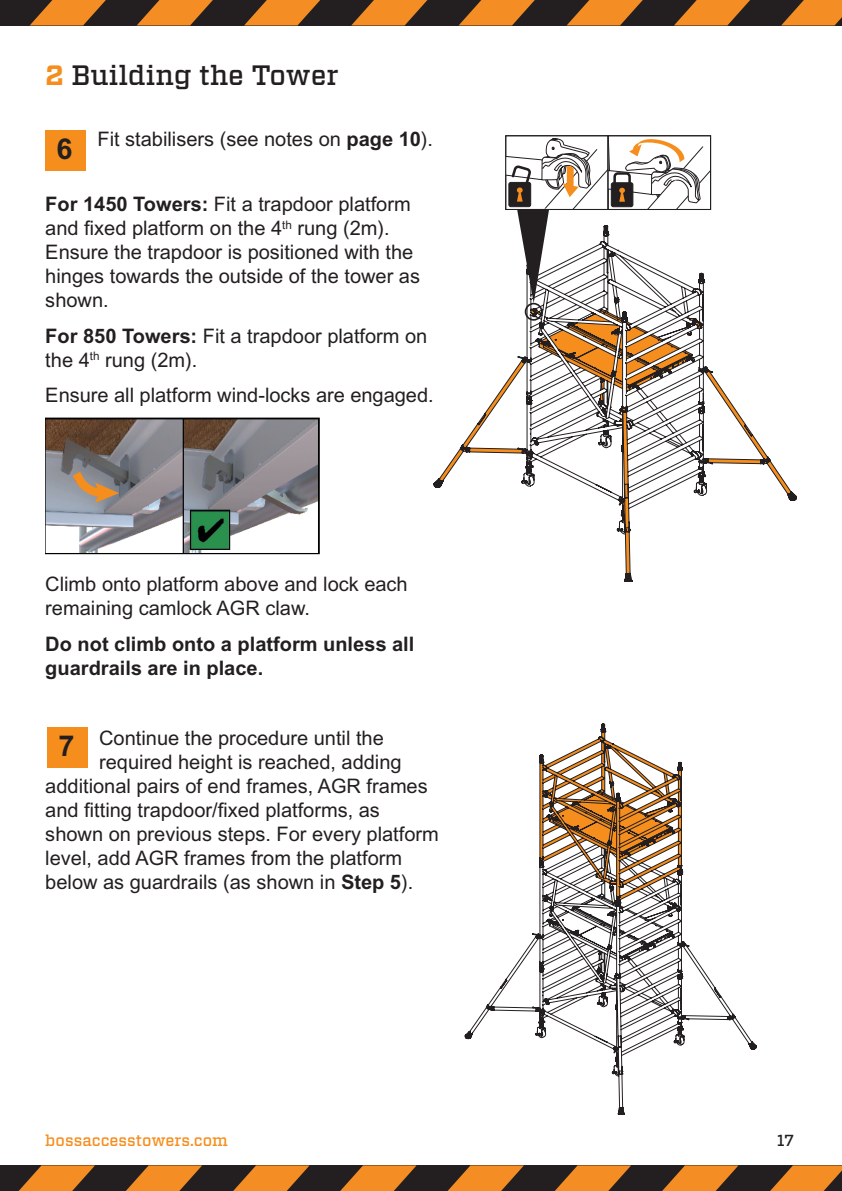
<style>
.page{position:relative;width:842px;height:1191px;background:#fff}
.page>*{position:absolute;margin:0;border:0;box-sizing:border-box;transform-origin:0 0}
.t1{font:700 28.8px "Arial MT Std";color:#231f20}
.t2{font:500 28px "Vitesse";color:#231f20}
.t3{font:20px/24px "Arial MT Std";color:#231f20}
.t4{font:700 20px/24px "Arial MT Std";color:#231f20}
.t5{font:500 16px "Vitesse";color:#f68e1e}
.t6{font:500 16px "Vitesse";color:#231f20}
.s1{font-weight:700;color:#f68e1e}
.s2{font-weight:700}
</style>
<div class="page">
<div style="left:0;top:0;width:842px;height:25px;background:#231f20"></div>
<svg style="left:30px;top:0;width:76px;height:25px"></svg>
<svg style="left:137px;top:0;width:76px;height:25px"></svg>
<svg style="left:244px;top:0;width:76px;height:25px"></svg>
<svg style="left:351px;top:0;width:77px;height:25px"></svg>
<svg style="left:459px;top:0;width:76px;height:25px"></svg>
<svg style="left:567px;top:0;width:76px;height:25px"></svg>
<svg style="left:674px;top:0;width:76px;height:25px"></svg>
<div style="left:0;top:1165px;width:842px;height:25px;background:#231f20"></div>
<svg style="left:127px;top:1165px;width:75px;height:25px"></svg>
<svg style="left:234px;top:1165px;width:75px;height:25px"></svg>
<svg style="left:341px;top:1165px;width:75px;height:25px"></svg>
<svg style="left:448px;top:1165px;width:76px;height:25px"></svg>
<svg style="left:555px;top:1165px;width:76px;height:25px"></svg>
<svg style="left:663px;top:1165px;width:75px;height:25px"></svg>
<img style="left:45px;top:417px;width:275px;height:138px">
<svg style="left:65px;top:462px;width:54px;height:41px;background:#998676"></svg>
<div style="left:45px;top:130px;width:41px;height:41px;background:#f68e1e"></div>
<svg style="left:434px;top:136px;width:362px;height:446px"></svg>
<div style="left:608px;top:135px;width:103px;height:75px;border:1px solid #231f20"></div>
<svg style="left:465px;top:723px;width:291px;height:391px"></svg>
<svg style="left:539px;top:724px;width:143px;height:179px"></svg>
<div style="left:47px;top:727px;width:41px;height:41px;background:#f68e1e"></div>
<svg style="left:0;top:1165px;width:95px;height:26px"></svg>
<svg style="left:781px;top:0;width:61px;height:25px"></svg>
<svg style="left:755px;top:1165px;width:87px;height:26px"></svg>
<p class="t2" style="left:45px;top:57px;width:295px"><span class="s1">2</span> Building the Tower</p>
<p class="t1" style="left:57px;top:132px;width:17px">6</p>
<p class="t3" style="left:97px;top:127px;width:337px">Fit stabilisers (see notes on <span class="s2">page 10</span>).</p>
<p class="t3" style="left:45px;top:192px;width:376px"><span class="s2">For 1450 Towers:</span> Fit a trapdoor platform and fixed platform on the 4<sup>th</sup> rung (2m).<br>Ensure the trapdoor is positioned with the hinges towards the outside of the tower as shown.</p>
<p class="t3" style="left:45px;top:324px;width:383px"><span class="s2">For 850 Towers:</span> Fit a trapdoor platform on the 4<sup>th</sup> rung (2m).</p>
<p class="t3" style="left:45px;top:383px;width:390px">Ensure all platform wind-locks are engaged.</p>
<p class="t3" style="left:45px;top:572px;width:364px">Climb onto platform above and lock each remaining camlock AGR claw.</p>
<p class="t4" style="left:45px;top:631px;width:370px">Do not climb onto a platform unless all guardrails are in place.</p>
<p class="t3" style="left:99px;top:726px;width:286px">Continue the procedure until the</p>
<p class="t3" style="left:99px;top:750px;width:304px">required height is reached, adding</p>
<p class="t3" style="left:45px;top:774px;width:384px">additional pairs of end frames, AGR frames</p>
<p class="t3" style="left:45px;top:798px;width:336px">and fitting trapdoor/fixed platforms, as</p>
<p class="t3" style="left:45px;top:822px;width:395px">shown on previous steps. For every platform</p>
<p class="t3" style="left:45px;top:846px;width:358px">level, add AGR frames from the platform</p>
<p class="t3" style="left:45px;top:870px;width:369px">below as guardrails (as shown in <span class="s2">Step 5</span>).</p>
<p class="t1" style="left:58px;top:729px;width:17px">7</p>
<p class="t5" style="left:45px;top:1129px;width:184px">bossaccesstowers.com</p>
<p class="t6" style="left:777px;top:1129px;width:19px">17</p>
</div>
